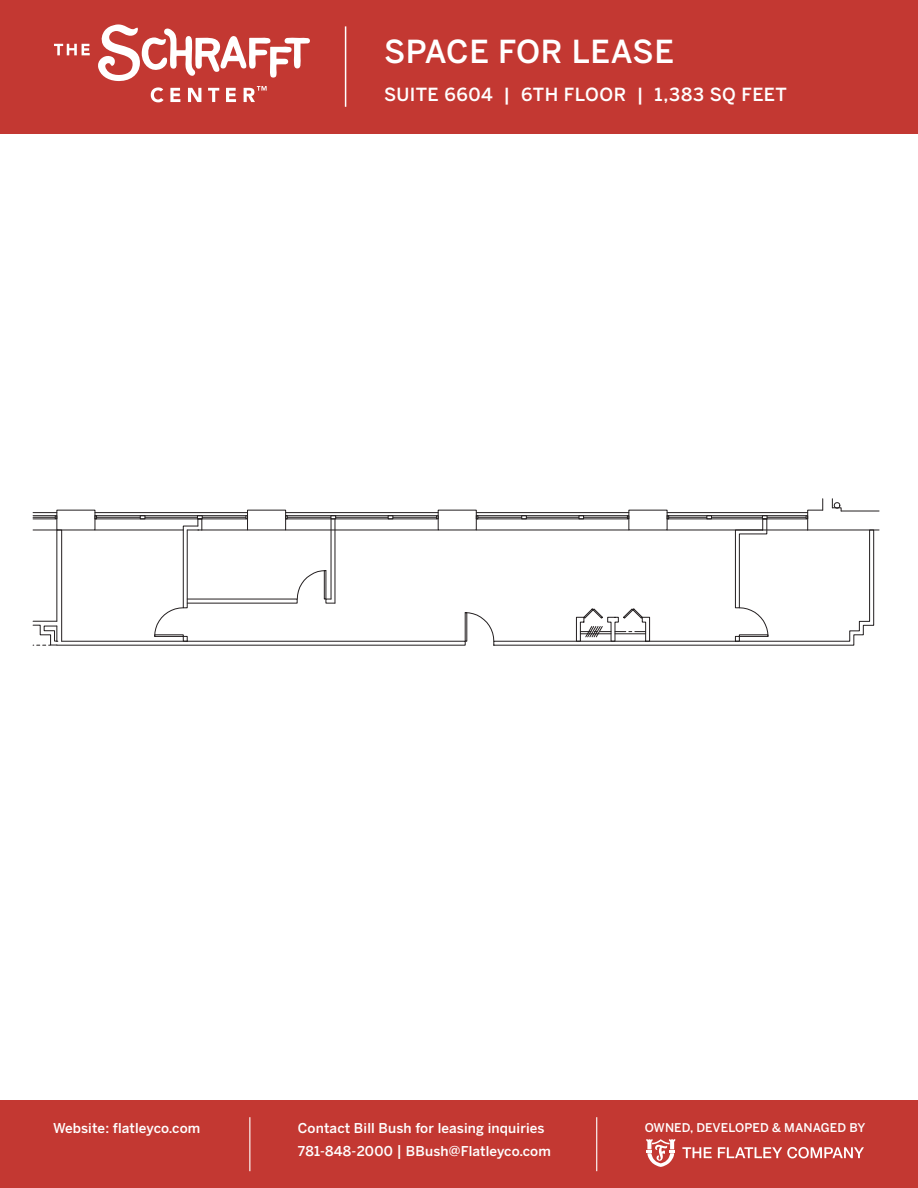
<style>
.page{position:relative;width:918px;height:1188px;background:#fff}
.page>*{position:absolute;margin:0;border:0;box-sizing:border-box;transform-origin:0 0}
.t1{font:500 31.5px "Benton Sans";letter-spacing:.02em;color:#fff}
.t2{font:500 18px "Benton Sans";letter-spacing:.025em;color:#fff}
.t3{font:500 13.5px/22.5px "Benton Sans";letter-spacing:.01em;color:#fff}
.t4{font:500 12px "Benton Sans";letter-spacing:.01em;color:#fff}
.s1{font-size:14.85px}
</style>
<div class="page">
<div style="left:0;top:0;width:918px;height:133px;background:#c33832"></div>
<svg style="left:54px;top:44px;width:36px;height:11px"></svg>
<svg style="left:98px;top:24px;width:212px;height:78px"></svg>
<hr style="left:345px;top:26px;width:1px;height:81px;background:#fff">
<div style="left:0;top:1100px;width:918px;height:88px;background:#c33832"></div>
<svg style="left:682px;top:1147px;width:182px;height:11px"></svg>
<svg style="left:646px;top:1139px;width:29px;height:28px"></svg>
<hr style="left:249px;top:1117px;width:1px;height:54px;background:#fff">
<hr style="left:596px;top:1117px;width:1px;height:54px;background:#fff">
<svg style="left:495px;top:529px;width:379px;height:117px"></svg>
<hr style="left:808px;top:530px;width:71px;height:1px;background:#231f20">
<hr style="left:767px;top:517px;width:39px;height:1px;background:#231f20">
<hr style="left:711px;top:517px;width:51px;height:1px;background:#231f20">
<hr style="left:669px;top:517px;width:38px;height:1px;background:#231f20">
<hr style="left:667px;top:512px;width:141px;height:1px;background:#231f20">
<hr style="left:667px;top:515px;width:139px;height:1px;background:#231f20">
<hr style="left:667px;top:519px;width:139px;height:1px;background:#231f20">
<hr style="left:667px;top:530px;width:141px;height:1px;background:#231f20">
<hr style="left:584px;top:517px;width:43px;height:1px;background:#231f20">
<hr style="left:526px;top:517px;width:53px;height:1px;background:#231f20">
<hr style="left:478px;top:517px;width:44px;height:1px;background:#231f20">
<hr style="left:476px;top:512px;width:153px;height:1px;background:#231f20">
<hr style="left:476px;top:515px;width:151px;height:1px;background:#231f20">
<hr style="left:476px;top:519px;width:151px;height:1px;background:#231f20">
<hr style="left:476px;top:530px;width:153px;height:1px;background:#231f20">
<svg style="left:579px;top:516px;width:5px;height:3px"></svg>
<svg style="left:735px;top:516px;width:34px;height:126px"></svg>
<svg style="left:806px;top:499px;width:17px;height:32px"></svg>
<svg style="left:832px;top:499px;width:10px;height:13px"></svg>
<hr style="left:841px;top:511px;width:38px;height:1px;background:#231f20">
<svg style="left:32px;top:512px;width:463px;height:134px"></svg>
<hr style="left:331px;top:519px;width:1px;height:80px;background:#231f20">
<hr style="left:335px;top:519px;width:1px;height:84px;background:#231f20">
<h1 class="t1" style="left:384px;top:33px;width:292px">SPACE FOR LEASE</h1>
<h2 class="t2" style="left:384px;top:84px;width:405px">SUITE 6604 | 6TH FLOOR | 1,383 SQ FEET</h2>
<p class="t3" style="left:53px;top:1117px;width:149px">Website: flatleyco.com</p>
<p class="t3" style="left:298px;top:1117px;width:255px">Contact Bill Bush for leasing inquiries<br>781-848-2000 <span class="s1">|</span> BBush@Flatleyco.com</p>
<p class="t4" style="left:645px;top:1121px;width:222px">OWNED, DEVELOPED &amp; MANAGED BY</p>
</div>
